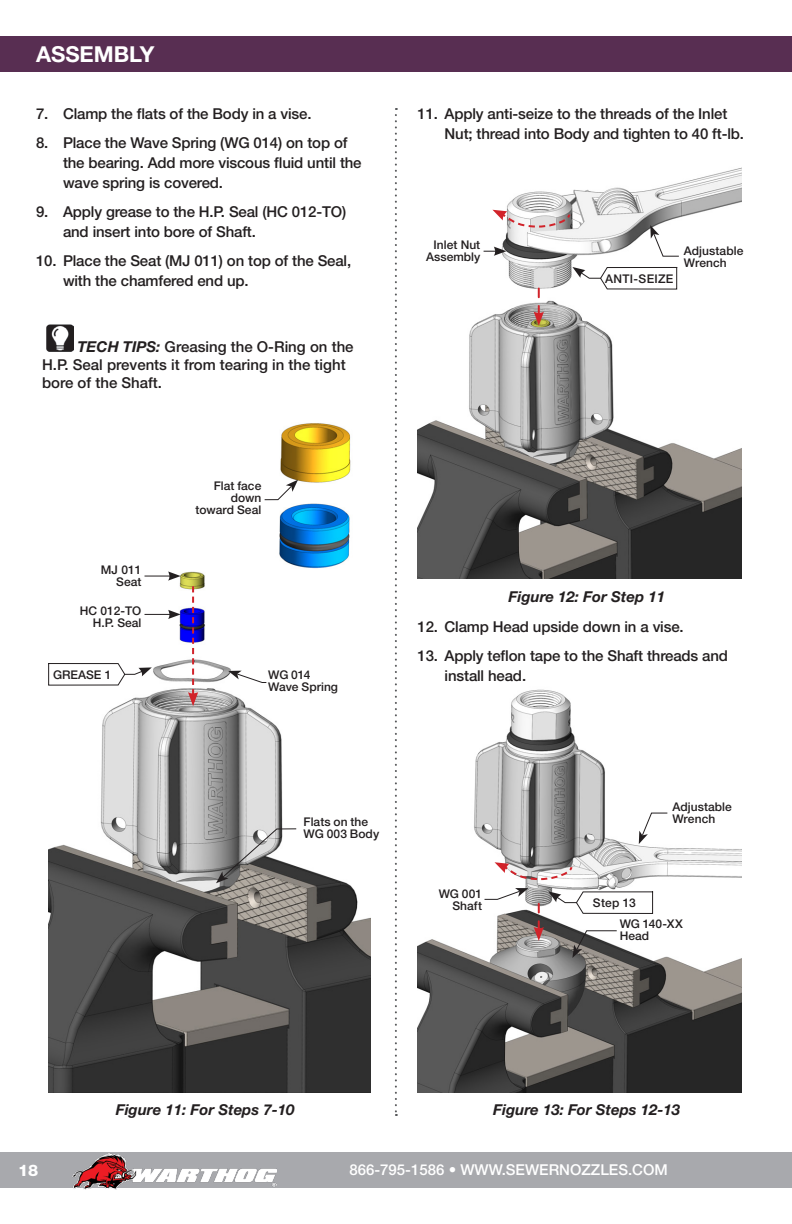
<style>
.page{position:relative;width:792px;height:1224px;background:#fff}
.page>*{position:absolute;margin:0;border:0;box-sizing:border-box;transform-origin:0 0}
.t1{font:700 22px "Helvetica Neue LT Std";color:#fff}
.t2{font:800 16px "Helvetica Neue LT Std";color:#fff}
.Body_Copy_no_indent{font:500 15px/20px "Helvetica Neue LT Std";letter-spacing:-.01em;color:#231f20}
.Body_Copy_no_indent-2{font:italic 700 15px "Helvetica Neue LT Std";color:#231f20}
.t3{font:500 15px "Helvetica Neue LT Std";color:#fff}
.Body_Copy_no_indent-3{font:500 12px/12px "Helvetica Neue LT Std";letter-spacing:.005em;color:#231f20;text-align:right}
.Pointer_Text{font:500 12px/12px "Helvetica Neue LT Std";color:#231f20;text-align:right}
.Pointer_Text_Left{font:500 12px "Helvetica Neue LT Std";letter-spacing:.015em;color:#231f20}
.s1{font-weight:700;font-style:italic}
</style>
<div class="page">
<div style="left:0;top:1152px;width:792px;height:36px;background:#a8a9ad"></div>
<img style="left:72px;top:1154px;width:205px;height:35px">
<img style="left:418px;top:689px;width:324px;height:403px">
<img style="left:418px;top:167px;width:324px;height:411px">
<img style="left:48px;top:571px;width:322px;height:521px">
<div style="left:0;top:36px;width:792px;height:36px;background:#582e52"></div>
<svg style="left:395px;top:108px;width:2px;height:1008px"></svg>
<img style="left:46px;top:325px;width:27px;height:27px">
<svg style="left:216px;top:828px;width:81px;height:55px;background:#969594"></svg>
<img style="left:265px;top:423px;width:95px;height:168px">
<svg style="left:264px;top:480px;width:34px;height:21px"></svg>
<svg style="left:534px;top:288px;width:10px;height:38px"></svg>
<svg style="left:188px;top:586px;width:10px;height:120px"></svg>
<svg style="left:639px;top:812px;width:29px;height:32px"></svg>
<svg style="left:650px;top:225px;width:30px;height:32px"></svg>
<svg style="left:495px;top:862px;width:79px;height:19px"></svg>
<svg style="left:492px;top:210px;width:80px;height:19px"></svg>
<hr style="left:791px;top:36px;width:1px;height:36px;background:#808285">
<svg style="left:228px;top:671px;width:39px;height:13px"></svg>
<svg style="left:145px;top:571px;width:36px;height:10px"></svg>
<svg style="left:484px;top:247px;width:22px;height:9px"></svg>
<svg style="left:145px;top:610px;width:36px;height:9px"></svg>
<svg style="left:484px;top:888px;width:170px;height:70px"></svg>
<svg style="left:572px;top:266px;width:106px;height:24px"></svg>
<svg style="left:48px;top:663px;width:104px;height:23px"></svg>
<p class="t1" style="left:36px;top:40px;width:120px">ASSEMBLY</p>
<p class="Body_Copy_no_indent" style="left:36px;top:103px;width:277px">7. Clamp the flats of the Body in a vise.</p>
<p class="Body_Copy_no_indent" style="left:63px;top:132px;width:300px;text-indent:-27px">8. Place the Wave Spring (WG 014) on top of the bearing. Add more viscous fluid until the wave spring is covered.</p>
<p class="Body_Copy_no_indent" style="left:63px;top:201px;width:285px;text-indent:-27px">9. Apply grease to the H.P. Seal (HC 012-TO) and insert into bore of Shaft.</p>
<p class="Body_Copy_no_indent" style="left:63px;top:250px;width:290px;text-indent:-27px">10. Place the Seat (MJ 011) on top of the Seal, with the chamfered end up.</p>
<p class="Body_Copy_no_indent" style="left:42px;top:337px;width:313px;line-height:18px;text-indent:35px"><span class="s1">TECH TIPS:</span> Greasing the O-Ring on the<br>H.P. Seal prevents it from tearing in the tight bore of the Shaft.</p>
<p class="Pointer_Text" style="left:101px;top:564px;width:42px">MJ 011</p>
<p class="Pointer_Text" style="left:116px;top:576px;width:27px">Seat</p>
<p class="Pointer_Text" style="left:80px;top:604px;width:63px">HC 012-TO</p>
<p class="Pointer_Text" style="left:93px;top:616px;width:50px">H.P. Seal</p>
<p class="Pointer_Text_Left" style="left:53px;top:667px;width:60px">GREASE 1</p>
<p class="Body_Copy_no_indent-3" style="left:196px;top:480px;width:67px">Flat face down toward Seal</p>
<p class="Body_Copy_no_indent-3" style="left:268px;top:669px;width:44px">WG 014</p>
<p class="Body_Copy_no_indent-3" style="left:268px;top:681px;width:71px">Wave Spring</p>
<p class="Body_Copy_no_indent" style="left:445px;top:103px;width:301px;text-indent:-27px">11. Apply anti-seize to the threads of the Inlet<br>Nut; thread into Body and tighten to 40 ft-lb.</p>
<p class="Pointer_Text" style="left:426px;top:239px;width:56px">Inlet Nut<br>Assembly</p>
<p class="Pointer_Text_Left" style="left:605px;top:271px;width:70px">ANTI-SEIZE</p>
<p class="Body_Copy_no_indent-3" style="left:684px;top:245px;width:61px;text-align:left">Adjustable<br>Wrench</p>
<p class="Body_Copy_no_indent-2" style="left:509px;top:587px;width:158px">Figure 12: For Step 11</p>
<p class="Body_Copy_no_indent" style="left:418px;top:616px;width:268px">12. Clamp Head upside down in a vise.</p>
<p class="Body_Copy_no_indent" style="left:445px;top:645px;width:285px;text-indent:-27px">13. Apply teflon tape to the Shaft threads and install head.</p>
<p class="Body_Copy_no_indent-3" style="left:304px;top:815px;width:66px">Flats on the</p>
<p class="Body_Copy_no_indent-3" style="left:304px;top:827px;width:77px">WG 003 Body</p>
<p class="Body_Copy_no_indent-3" style="left:439px;top:888px;width:45px">WG 001<br>Shaft</p>
<p class="Pointer_Text_Left" style="left:593px;top:896px;width:44px">Step 13</p>
<p class="Body_Copy_no_indent-3" style="left:672px;top:800px;width:61px;text-align:left">Adjustable<br>Wrench</p>
<p class="Body_Copy_no_indent-3" style="left:620px;top:918px;width:65px">WG 140-XX</p>
<p class="Body_Copy_no_indent-3" style="left:620px;top:930px;width:31px">Head</p>
<p class="Body_Copy_no_indent-2" style="left:116px;top:1101px;width:180px">Figure 11: For Steps 7-10</p>
<p class="Body_Copy_no_indent-2" style="left:493px;top:1101px;width:189px">Figure 13: For Steps 12-13</p>
<p class="t2" style="left:18px;top:1160px;width:22px">18</p>
<p class="t3" style="left:349px;top:1161px;width:320px">866-795-1586 • WWW.SEWERNOZZLES.COM</p>
</div>
